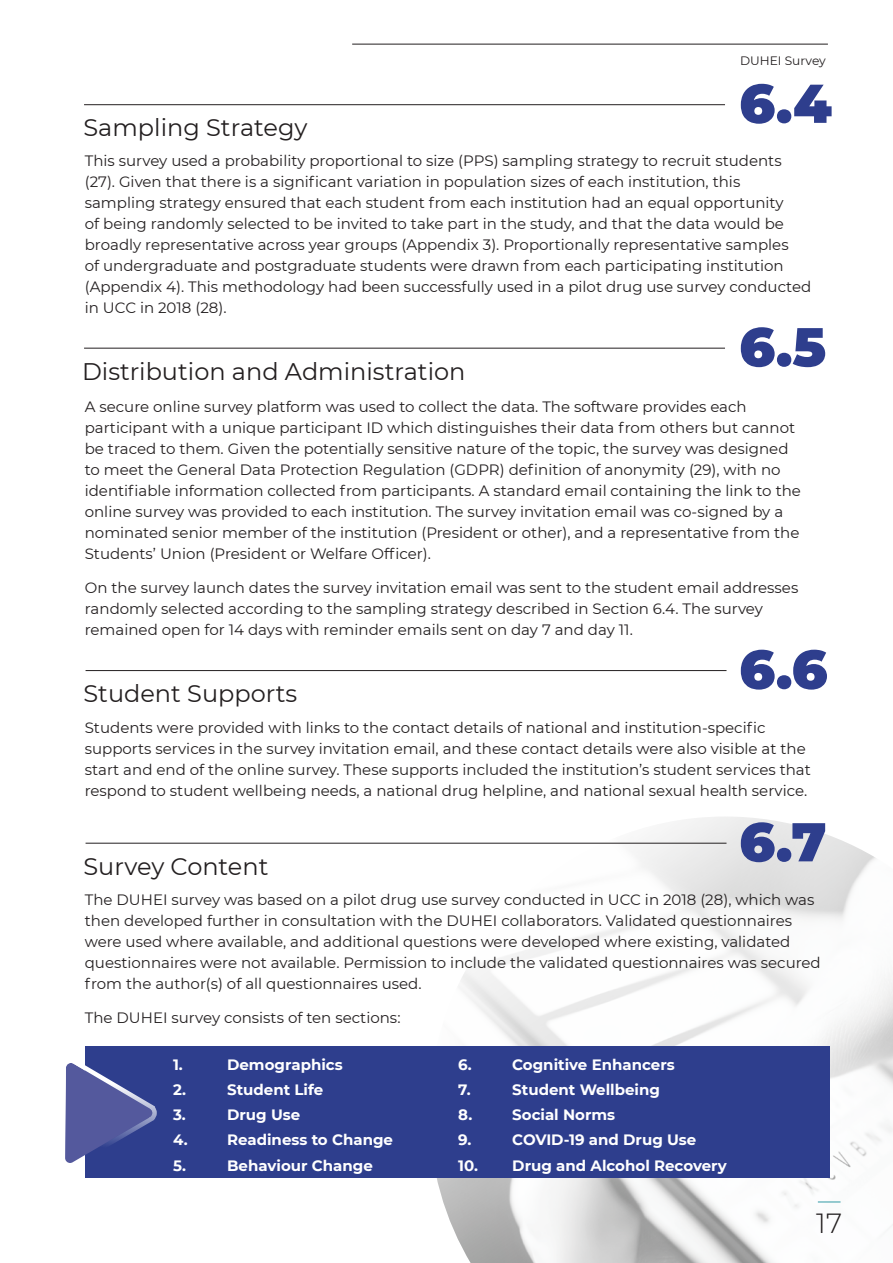
<style>
.page{position:relative;width:893px;height:1263px;background:#fff}
.page>*{position:absolute;margin:0;border:0;box-sizing:border-box;transform-origin:0 0}
.t1{font:900 54.6px "Montserrat";color:#2e3e8d}
.t2{font:300 27.6px "Montserrat";color:#231f20}
.t3{font:24px "Montserrat";color:#231f20}
.t4{font:15px/21px "Montserrat";color:#231f20}
.t5{font:700 15px "Montserrat";color:#fff}
.t6{font:12.15px "Montserrat";color:#231f20}
</style>
<div class="page">
<img style="left:429px;top:817px;width:464px;height:446px">
<div style="left:85px;top:1047px;width:744px;height:131px;background:#2e3e8d"></div>
<hr style="left:84px;top:104px;width:641px;height:1px;background:#231f20">
<hr style="left:84px;top:348px;width:641px;height:1px;background:#231f20">
<hr style="left:86px;top:670px;width:640px;height:1px;background:#231f20">
<hr style="left:86px;top:843px;width:640px;height:1px;background:#231f20">
<svg style="left:818px;top:1201px;width:22px;height:1px"></svg>
<hr style="left:352px;top:44px;width:476px;height:1px;background:#231f20">
<svg style="left:65px;top:1063px;width:92px;height:100px"></svg>
<h3 class="t3" style="left:84px;top:111px;width:225px">Sampling Strategy</h3>
<p class="t6" style="left:740px;top:53px;width:87px">DUHEI Survey</p>
<h1 class="t1" style="left:739px;top:62px;width:94px">6.4</h1>
<p class="t4" style="left:85px;top:150px;width:728px">This survey used a probability proportional to size (PPS) sampling strategy to recruit students (27). Given that there is a significant variation in population sizes of each institution, this sampling strategy ensured that each student from each institution had an equal opportunity<br>of being randomly selected to be invited to take part in the study, and that the data would be broadly representative across year groups (Appendix 3). Proportionally representative samples<br>of undergraduate and postgraduate students were drawn from each participating institution (Appendix 4). This methodology had been successfully used in a pilot drug use survey conducted in UCC in 2018 (28).</p>
<h3 class="t3" style="left:82px;top:355px;width:385px">Distribution and Administration</h3>
<h1 class="t1" style="left:739px;top:306px;width:88px">6.5</h1>
<p class="t4" style="left:85px;top:396px;width:718px">A secure online survey platform was used to collect the data. The software provides each participant with a unique participant ID which distinguishes their data from others but cannot be traced to them. Given the potentially sensitive nature of the topic, the survey was designed to meet the General Data Protection Regulation (GDPR) definition of anonymity (29), with no identifiable information collected from participants. A standard email containing the link to the online survey was provided to each institution. The survey invitation email was co-signed by a nominated senior member of the institution (President or other), and a representative from the Students’ Union (President or Welfare Officer).</p>
<p class="t4" style="left:85px;top:577px;width:715px">On the survey launch dates the survey invitation email was sent to the student email addresses randomly selected according to the sampling strategy described in Section 6.4. The survey remained open for 14 days with reminder emails sent on day 7 and day 11.</p>
<h3 class="t3" style="left:84px;top:677px;width:215px">Student Supports</h3>
<h1 class="t1" style="left:739px;top:628px;width:90px">6.6</h1>
<p class="t4" style="left:85px;top:716px;width:728px">Students were provided with links to the contact details of national and institution-specific supports services in the survey invitation email, and these contact details were also visible at the start and end of the online survey. These supports included the institution’s student services that respond to student wellbeing needs, a national drug helpline, and national sexual health service.</p>
<h3 class="t3" style="left:84px;top:850px;width:186px">Survey Content</h3>
<h1 class="t1" style="left:739px;top:801px;width:89px">6.7</h1>
<p class="t4" style="left:85px;top:889px;width:737px">The DUHEI survey was based on a pilot drug use survey conducted in UCC in 2018 (28), which was then developed further in consultation with the DUHEI collaborators. Validated questionnaires were used where available, and additional questions were developed where existing, validated questionnaires were not available. Permission to include the validated questionnaires was secured from the author(s) of all questionnaires used.</p>
<p class="t4" style="left:85px;top:1007px;width:317px">The DUHEI survey consists of ten sections:</p>
<p class="t5" style="left:173px;top:1053px;width:11px">1.</p>
<p class="t5" style="left:227px;top:1053px;width:117px">Demographics</p>
<p class="t5" style="left:173px;top:1079px;width:14px">2.</p>
<p class="t5" style="left:227px;top:1079px;width:98px">Student Life</p>
<p class="t5" style="left:173px;top:1104px;width:14px">3.</p>
<p class="t5" style="left:227px;top:1104px;width:75px">Drug Use</p>
<p class="t5" style="left:173px;top:1129px;width:16px">4.</p>
<p class="t5" style="left:227px;top:1129px;width:167px">Readiness to Change</p>
<p class="t5" style="left:173px;top:1154px;width:14px">5.</p>
<p class="t5" style="left:227px;top:1154px;width:147px">Behaviour Change</p>
<p class="t5" style="left:458px;top:1053px;width:15px">6.</p>
<p class="t5" style="left:512px;top:1053px;width:164px">Cognitive Enhancers</p>
<p class="t5" style="left:458px;top:1079px;width:14px">7.</p>
<p class="t5" style="left:512px;top:1079px;width:149px">Student Wellbeing</p>
<p class="t5" style="left:458px;top:1104px;width:15px">8.</p>
<p class="t5" style="left:512px;top:1104px;width:104px">Social Norms</p>
<p class="t5" style="left:458px;top:1129px;width:15px">9.</p>
<p class="t5" style="left:512px;top:1129px;width:186px">COVID-19 and Drug Use</p>
<p class="t5" style="left:458px;top:1154px;width:270px">10. Drug and Alcohol Recovery</p>
<h2 class="t2" style="left:816px;top:1205px;width:27px">17</h2>
</div>
